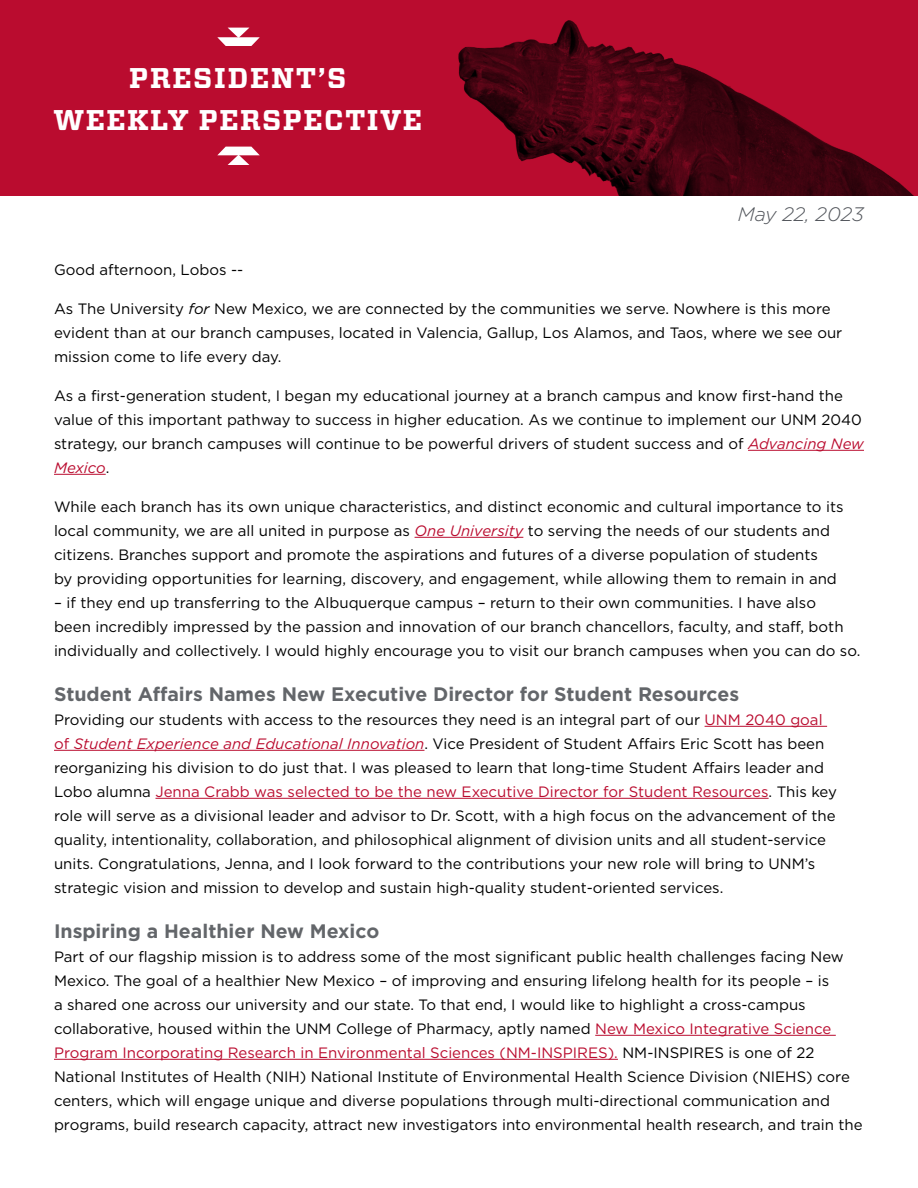
<style>
.page{position:relative;width:918px;height:1188px;background:#fff}
.page>*{position:absolute;margin:0;border:0;box-sizing:border-box;transform-origin:0 0}
.t1{font:700 28.5px/42px "Vitesse";letter-spacing:.05em;color:#fff;text-align:center}
.Normal__Web{font:700 19.5px "Gotham";color:#63666a}
.Date{font:italic 300 19.5px "Gotham";color:#52555b}
.Normal__Web-2{font:15px/24px "Gotham";color:#000}
.s1{font-style:italic}
.s2{font-style:italic;color:#ba0c2f}
.s3{color:#ba0c2f}
</style>
<div class="page">
<hr style="left:748px;top:450px;width:116px;height:1px;background:#ba0c2f">
<hr style="left:54px;top:474px;width:52px;height:1px;background:#ba0c2f">
<hr style="left:415px;top:537px;width:108px;height:1px;background:#ba0c2f">
<hr style="left:705px;top:726px;width:122px;height:1px;background:#ba0c2f">
<hr style="left:54px;top:750px;width:370px;height:1px;background:#ba0c2f">
<hr style="left:155px;top:798px;width:614px;height:1px;background:#ba0c2f">
<hr style="left:595px;top:1035px;width:241px;height:1px;background:#ba0c2f">
<hr style="left:54px;top:1059px;width:564px;height:1px;background:#ba0c2f">
<div style="left:0;top:0;width:918px;height:196px;background:#ba0c2f"></div>
<img style="left:458px;top:20px;width:456px;height:176px">
<svg style="left:217px;top:28px;width:43px;height:18px"></svg>
<svg style="left:217px;top:147px;width:43px;height:18px"></svg>
<p class="t1" style="left:53px;top:58px;width:370px">PRESIDENT’S<br>WEEKLY PERSPECTIVE</p>
<h2 class="Date" style="left:738px;top:202px;width:128px">May 22, 2023</h2>
<p class="Normal__Web-2" style="left:54px;top:257px;width:191px">Good afternoon, Lobos --</p>
<p class="Normal__Web-2" style="left:54px;top:296px;width:790px">As The University <span class="s1">for</span> New Mexico, we are connected by the communities we serve. Nowhere is this more evident than at our branch campuses, located in Valencia, Gallup, Los Alamos, and Taos, where we see our mission come to life every day.</p>
<p class="Normal__Web-2" style="left:54px;top:383px;width:812px">As a first-generation student, I began my educational journey at a branch campus and know first-hand the value of this important pathway to success in higher education. As we continue to implement our UNM 2040 strategy, our branch campuses will continue to be powerful drivers of student success and of <span class="s2">Advancing New Mexico</span>.</p>
<p class="Normal__Web-2" style="left:54px;top:494px;width:791px">While each branch has its own unique characteristics, and distinct economic and cultural importance to its local community, we are all united in purpose as <span class="s2">One University</span> to serving the needs of our students and citizens. Branches support and promote the aspirations and futures of a diverse population of students<br>by providing opportunities for learning, discovery, and engagement, while allowing them to remain in and</p>
<p class="Normal__Web-2" style="left:54px;top:590px;width:808px">– if they end up transferring to the Albuquerque campus – return to their own communities. I have also<br>been incredibly impressed by the passion and innovation of our branch chancellors, faculty, and staff, both individually and collectively. I would highly encourage you to visit our branch campuses when you can do so.</p>
<p class="Normal__Web" style="left:54px;top:681px;width:687px">Student Affairs Names New Executive Director for Student Resources</p>
<p class="Normal__Web-2" style="left:54px;top:707px;width:784px">Providing our students with access to the resources they need is an integral part of our <span class="s3">UNM 2040 goal of</span> <span class="s2">Student Experience and Educational Innovation</span>. Vice President of Student Affairs Eric Scott has been reorganizing his division to do just that. I was pleased to learn that long-time Student Affairs leader and Lobo alumna <span class="s3">Jenna Crabb was selected to be the new Executive Director for Student Resources</span>. This key role will serve as a divisional leader and advisor to Dr. Scott, with a high focus on the advancement of the quality, intentionality, collaboration, and philosophical alignment of division units and all student-service units. Congratulations, Jenna, and I look forward to the contributions your new role will bring to UNM’s strategic vision and mission to develop and sustain high-quality student-oriented services.</p>
<p class="Normal__Web" style="left:54px;top:918px;width:327px">Inspiring a Healthier New Mexico</p>
<p class="Normal__Web-2" style="left:54px;top:944px;width:810px">Part of our flagship mission is to address some of the most significant public health challenges facing New Mexico. The goal of a healthier New Mexico – of improving and ensuring lifelong health for its people – is<br>a shared one across our university and our state. To that end, I would like to highlight a cross-campus collaborative, housed within the UNM College of Pharmacy, aptly named <span class="s3">New Mexico Integrative Science Program Incorporating Research in Environmental Sciences (NM-INSPIRES).</span> NM-INSPIRES is one of 22<br>National Institutes of Health (NIH) National Institute of Environmental Health Science Division (NIEHS) core centers, which will engage unique and diverse populations through multi-directional communication and programs, build research capacity, attract new investigators into environmental health research, and train the</p>
</div>
